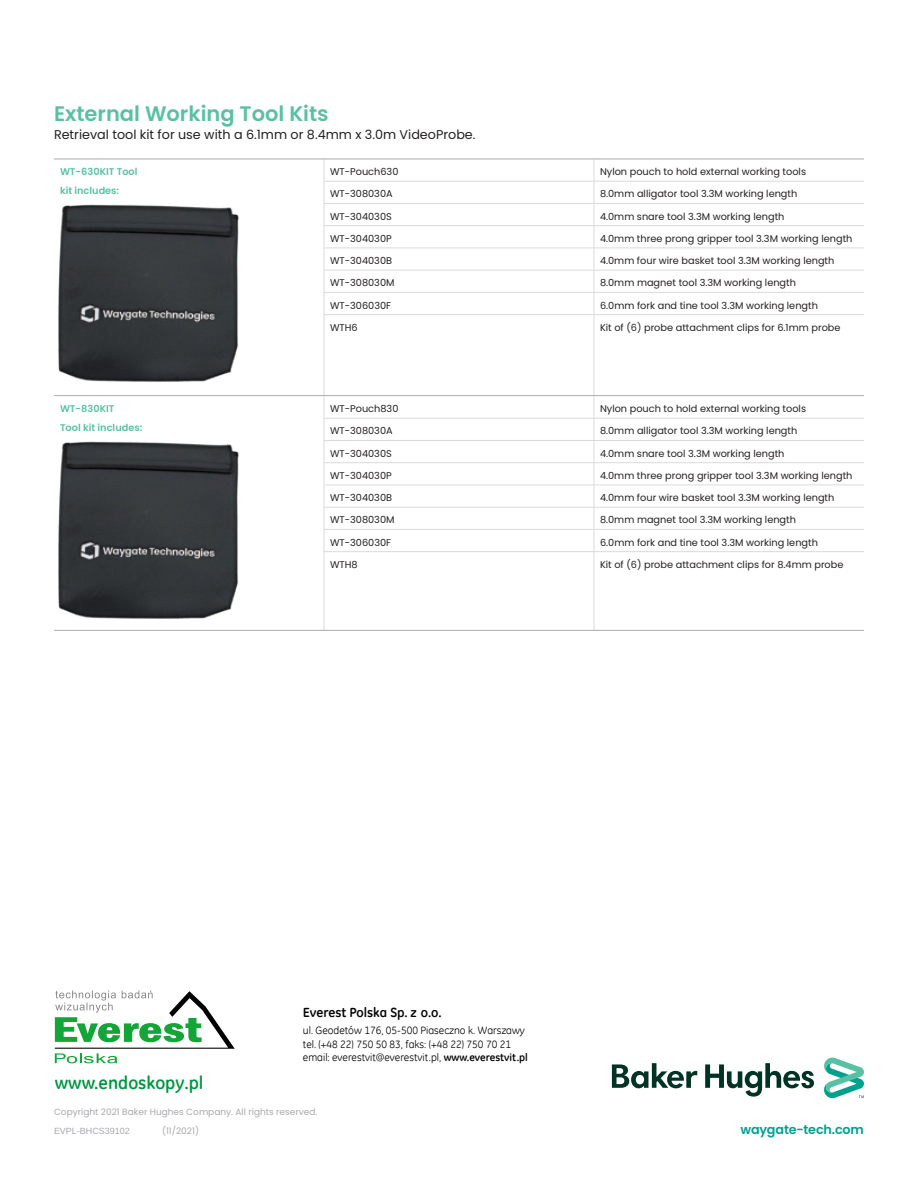
<style>
.page{position:relative;width:918px;height:1188px;background:#fff}
.page>*{position:absolute;margin:0;border:0;box-sizing:border-box;transform-origin:0 0}
.t1{font:600 21px "Poppins";color:#59c1a3}
.t2{font:700 18.15px "GE Inspira";color:#009641}
.t3{font:700 13.35px "GE Inspira";color:#000}
.t4{font:12.75px "Poppins";color:#231f20}
.t5{font:600 12.75px "Poppins";letter-spacing:-.01em;color:#00a08f}
.t6{font:10.65px/13.4px "GE Inspira";color:#000}
.t7{font:9.75px "Poppins";color:#231f20}
.t8{font:600 9.75px/18.8px "Poppins";color:#59c1a3}
.t9{font:9px "Poppins";color:#a8a9ad}
.t10{font:9px "Helvetica";letter-spacing:.005em;color:#a8a9ad}
.s1{font-weight:700}
</style>
<div class="page">
<svg style="left:324px;top:160px;width:1px;height:154px"></svg>
<svg style="left:594px;top:160px;width:1px;height:154px"></svg>
<hr style="left:324px;top:315px;width:1px;height:80px;background:#d9dadc">
<hr style="left:594px;top:315px;width:1px;height:80px;background:#d9dadc">
<hr style="left:324px;top:181px;width:270px;height:1px;background:#d9dadc">
<hr style="left:594px;top:181px;width:270px;height:1px;background:#d9dadc">
<hr style="left:324px;top:203px;width:270px;height:1px;background:#d9dadc">
<hr style="left:594px;top:203px;width:270px;height:1px;background:#d9dadc">
<hr style="left:324px;top:225px;width:270px;height:1px;background:#d9dadc">
<hr style="left:594px;top:225px;width:270px;height:1px;background:#d9dadc">
<hr style="left:324px;top:248px;width:270px;height:1px;background:#d9dadc">
<hr style="left:594px;top:248px;width:270px;height:1px;background:#d9dadc">
<hr style="left:324px;top:270px;width:270px;height:1px;background:#d9dadc">
<hr style="left:594px;top:270px;width:270px;height:1px;background:#d9dadc">
<hr style="left:324px;top:292px;width:270px;height:1px;background:#d9dadc">
<hr style="left:594px;top:292px;width:270px;height:1px;background:#d9dadc">
<hr style="left:324px;top:314px;width:270px;height:1px;background:#d9dadc">
<hr style="left:594px;top:314px;width:270px;height:1px;background:#d9dadc">
<hr style="left:54px;top:395px;width:270px;height:1px;background:#a8a9ad">
<hr style="left:324px;top:395px;width:270px;height:1px;background:#a8a9ad">
<hr style="left:594px;top:395px;width:270px;height:1px;background:#a8a9ad">
<hr style="left:54px;top:159px;width:270px;height:1px;background:#a8a9ad">
<hr style="left:324px;top:159px;width:270px;height:1px;background:#a8a9ad">
<hr style="left:594px;top:159px;width:270px;height:1px;background:#a8a9ad">
<svg style="left:324px;top:396px;width:1px;height:155px"></svg>
<svg style="left:594px;top:396px;width:1px;height:155px"></svg>
<hr style="left:324px;top:552px;width:1px;height:78px;background:#d9dadc">
<hr style="left:594px;top:552px;width:1px;height:78px;background:#d9dadc">
<hr style="left:324px;top:418px;width:270px;height:1px;background:#d9dadc">
<hr style="left:594px;top:418px;width:270px;height:1px;background:#d9dadc">
<hr style="left:324px;top:440px;width:270px;height:1px;background:#d9dadc">
<hr style="left:594px;top:440px;width:270px;height:1px;background:#d9dadc">
<hr style="left:324px;top:462px;width:270px;height:1px;background:#d9dadc">
<hr style="left:594px;top:462px;width:270px;height:1px;background:#d9dadc">
<hr style="left:324px;top:485px;width:270px;height:1px;background:#d9dadc">
<hr style="left:594px;top:485px;width:270px;height:1px;background:#d9dadc">
<hr style="left:324px;top:507px;width:270px;height:1px;background:#d9dadc">
<hr style="left:594px;top:507px;width:270px;height:1px;background:#d9dadc">
<hr style="left:324px;top:529px;width:270px;height:1px;background:#d9dadc">
<hr style="left:594px;top:529px;width:270px;height:1px;background:#d9dadc">
<hr style="left:324px;top:551px;width:270px;height:1px;background:#d9dadc">
<hr style="left:594px;top:551px;width:270px;height:1px;background:#d9dadc">
<hr style="left:54px;top:630px;width:270px;height:1px;background:#a8a9ad">
<hr style="left:324px;top:630px;width:270px;height:1px;background:#a8a9ad">
<hr style="left:594px;top:630px;width:270px;height:1px;background:#a8a9ad">
<img style="left:58px;top:204px;width:181px;height:178px">
<img style="left:58px;top:441px;width:181px;height:178px">
<svg style="left:612px;top:1057px;width:252px;height:42px"></svg>
<svg style="left:55px;top:991px;width:180px;height:72px"></svg>
<h1 class="t1" style="left:54px;top:102px;width:276px">External Working Tool Kits</h1>
<h3 class="t4" style="left:54px;top:127px;width:423px">Retrieval tool kit for use with a 6.1mm or 8.4mm x 3.0m VideoProbe.</h3>
<p class="t8" style="left:60px;top:162px;width:79px">WT-630KIT Tool kit includes:</p>
<p class="t7" style="left:330px;top:166px;width:70px">WT-Pouch630</p>
<p class="t7" style="left:600px;top:166px;width:208px">Nylon pouch to hold external working tools</p>
<p class="t7" style="left:330px;top:188px;width:64px">WT-308030A</p>
<p class="t7" style="left:600px;top:188px;width:199px">8.0mm alligator tool 3.3M working length</p>
<p class="t7" style="left:330px;top:211px;width:63px">WT-304030S</p>
<p class="t7" style="left:600px;top:211px;width:186px">4.0mm snare tool 3.3M working length</p>
<p class="t7" style="left:330px;top:233px;width:63px">WT-304030P</p>
<p class="t7" style="left:600px;top:233px;width:254px">4.0mm three prong gripper tool 3.3M working length</p>
<p class="t7" style="left:330px;top:255px;width:64px">WT-304030B</p>
<p class="t7" style="left:600px;top:255px;width:236px">4.0mm four wire basket tool 3.3M working length</p>
<p class="t7" style="left:330px;top:277px;width:66px">WT-308030M</p>
<p class="t7" style="left:600px;top:277px;width:198px">8.0mm magnet tool 3.3M working length</p>
<p class="t7" style="left:330px;top:300px;width:63px">WT-306030F</p>
<p class="t7" style="left:600px;top:300px;width:219px">6.0mm fork and tine tool 3.3M working length</p>
<p class="t7" style="left:330px;top:322px;width:29px">WTH6</p>
<p class="t7" style="left:600px;top:322px;width:242px">Kit of (6) probe attachment clips for 6.1mm probe</p>
<p class="t8" style="left:60px;top:399px;width:84px">WT-830KIT<br>Tool kit includes:</p>
<p class="t7" style="left:330px;top:403px;width:70px">WT-Pouch830</p>
<p class="t7" style="left:600px;top:403px;width:208px">Nylon pouch to hold external working tools</p>
<p class="t7" style="left:330px;top:425px;width:64px">WT-308030A</p>
<p class="t7" style="left:600px;top:425px;width:199px">8.0mm alligator tool 3.3M working length</p>
<p class="t7" style="left:330px;top:448px;width:63px">WT-304030S</p>
<p class="t7" style="left:600px;top:448px;width:186px">4.0mm snare tool 3.3M working length</p>
<p class="t7" style="left:330px;top:470px;width:63px">WT-304030P</p>
<p class="t7" style="left:600px;top:470px;width:254px">4.0mm three prong gripper tool 3.3M working length</p>
<p class="t7" style="left:330px;top:492px;width:64px">WT-304030B</p>
<p class="t7" style="left:600px;top:492px;width:236px">4.0mm four wire basket tool 3.3M working length</p>
<p class="t7" style="left:330px;top:514px;width:66px">WT-308030M</p>
<p class="t7" style="left:600px;top:514px;width:198px">8.0mm magnet tool 3.3M working length</p>
<p class="t7" style="left:330px;top:537px;width:63px">WT-306030F</p>
<p class="t7" style="left:600px;top:537px;width:219px">6.0mm fork and tine tool 3.3M working length</p>
<p class="t7" style="left:330px;top:559px;width:29px">WTH8</p>
<p class="t7" style="left:600px;top:559px;width:245px">Kit of (6) probe attachment clips for 8.4mm probe</p>
<h2 class="t2" style="left:55px;top:1071px;width:150px">www.endoskopy.pl</h2>
<h3 class="t3" style="left:303px;top:1004px;width:140px">Everest Polska Sp. z o.o.</h3>
<p class="t6" style="left:303px;top:1024px;width:226px">ul. Geodetów 176, 05-500 Piaseczno k. Warszawy tel. (+48 22) 750 50 83, faks: (+48 22) 750 70 21 email: everestvit@everestvit.pl, <span class="s1">www.everestvit.pl</span></p>
<p class="t9" style="left:54px;top:1107px;width:265px">Copyright 2021 Baker Hughes Company. All rights reserved.</p>
<p class="t10" style="left:54px;top:1126px;width:77px">EVPL-BHCS39102</p>
<p class="t9" style="left:162px;top:1126px;width:39px">(11/2021)</p>
<h3 class="t5" style="left:741px;top:1122px;width:125px">waygate-tech.com</h3>
</div>
